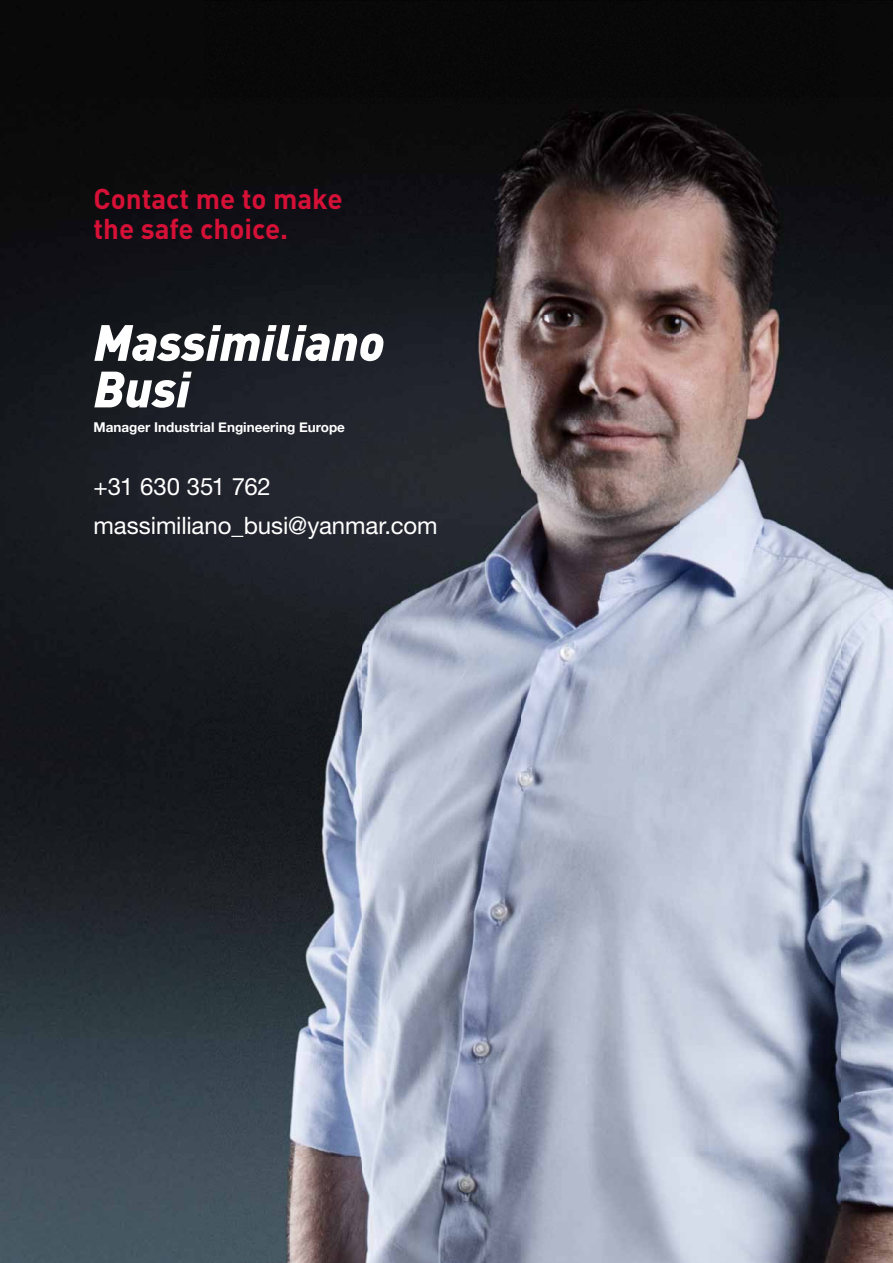
<style>
.page{position:relative;width:893px;height:1263px;background:#fff}
.page>*{position:absolute;margin:0;border:0;box-sizing:border-box;transform-origin:0 0}
.t1{font:italic 900 50.25px/46.5px "DIN";color:#fff}
.t2{font:700 28.35px/30.5px "DIN Pro";color:#d61036}
.t3{font:24px/39px "Helvetica Neue LT Std";letter-spacing:-.005em;color:#fff}
.t4{font:700 13.5px "Helvetica Neue";color:#fff}
</style>
<div class="page">
<img style="left:0;top:0;width:204px;height:1263px">
<img style="left:204px;top:0;width:689px;height:1263px">
<p class="t2" style="left:94px;top:182px;width:251px">Contact me to make the safe choice.</p>
<h1 class="t1" style="left:94px;top:317px;width:293px">Massimiliano<br>Busi</h1>
<p class="t4" style="left:94px;top:416px;width:253px">Manager Industrial Engineering Europe</p>
<p class="t3" style="left:94px;top:467px;width:346px">+31 630 351 762 massimiliano_busi@yanmar.com</p>
</div>
